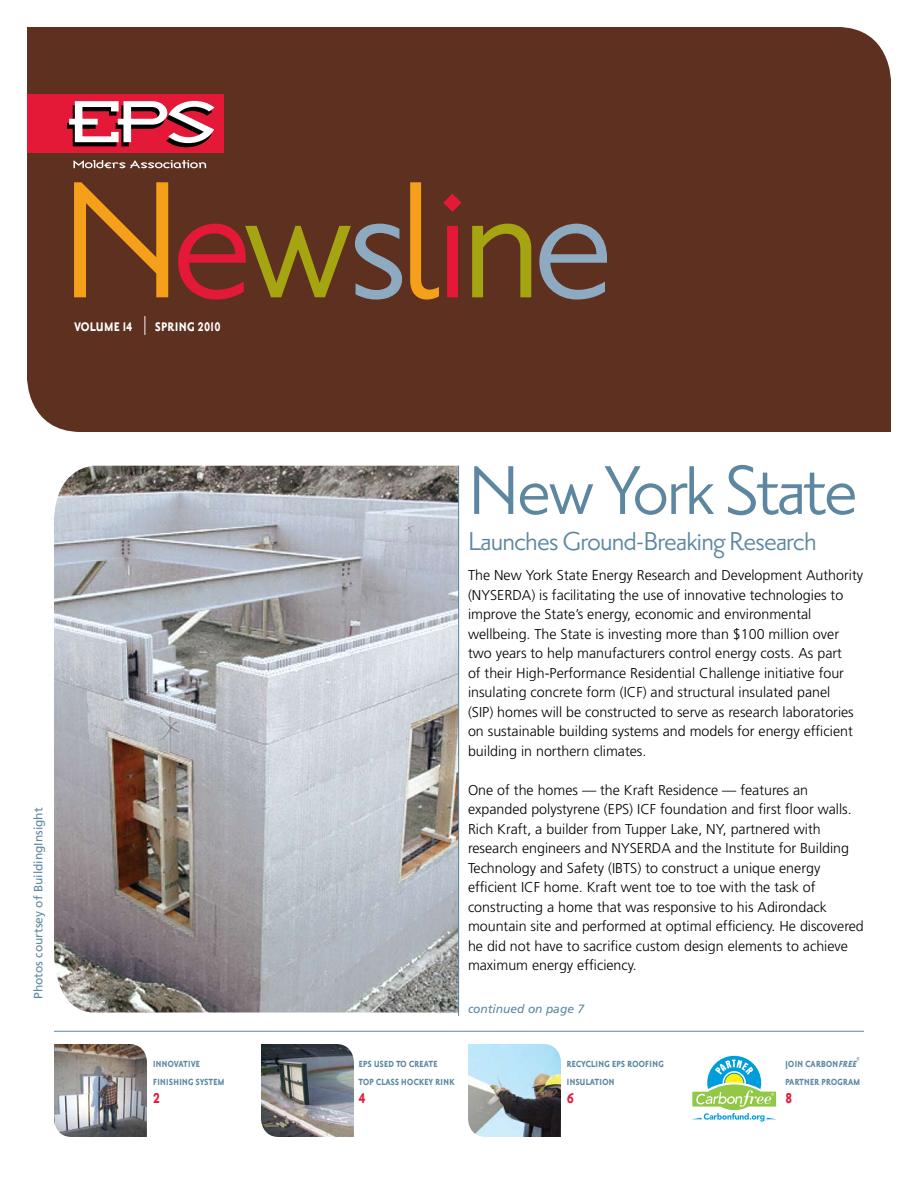
<style>
.page{position:relative;width:918px;height:1188px;background:#fff}
.page>*{position:absolute;margin:0;border:0;box-sizing:border-box;transform-origin:0 0}
.t1{font:202.5px "Priori San";letter-spacing:-.05em;color:#f5a01a}
.t2{font:84px "Priori San";letter-spacing:-.03em;color:#5d87a1}
.t3{font:31.5px "Priori San";letter-spacing:-.03em;color:#5d87a1}
.t4{font:24px "Priori San Bold SC";color:#e31937;scale:.8 1}
.t5{font:21px "Priori San Bold SC";letter-spacing:-.02em;color:#fff;scale:.8 1}
.t6{font:15px/18px "Priori San Bold SC";letter-spacing:-.02em;color:#5d87a1;scale:.8 1}
.t7{font:300 14.25px/19.5px "Frutiger";color:#000}
.t8{font:12px "Frutiger";color:#5d87a1}
.t9{font:italic 12px "Frutiger";color:#5d87a1}
.t10{font:6px "Myriad";color:#fff}
.s1{color:#e31937}
.s2{color:#a4a510}
.s3{color:#8daac0}
.s4{font-style:italic}
</style>
<div class="page">
<div style="left:27px;top:27px;width:864px;height:405px;background:#5d3020"></div>
<hr style="left:54px;top:1031px;width:810px;height:1px;background:#5d87a1">
<img style="left:54px;top:1044px;width:93px;height:93px">
<img style="left:261px;top:1044px;width:93px;height:93px">
<img style="left:468px;top:1044px;width:93px;height:93px">
<div style="left:27px;top:94px;width:197px;height:59px;background:#e31937"></div>
<svg style="left:67px;top:101px;width:148px;height:46px"></svg>
<svg style="left:74px;top:160px;width:132px;height:8px"></svg>
<img style="left:54px;top:466px;width:404px;height:546px">
<svg style="left:692px;top:1055px;width:85px;height:67px"></svg>
<hr style="left:458px;top:466px;width:1px;height:550px;background:#5d87a1">
<h1 class="t1" style="left:59px;top:134px;width:558px">N<span class="s1">e</span><span class="s2">w</span><span class="s3">s</span>l<span class="s1">i</span><span class="s2">n</span><span class="s3">e</span></h1>
<h3 class="t5" style="left:74px;top:314px;width:185px">volume 14 | spring 2010</h3>
<p class="t8" style="left:31px;top:999px;width:193px;rotate:-90deg">Photos courtsey of BuildingInsight</p>
<p class="t6" style="left:153px;top:1054px;width:91px">innovative finishing system</p>
<h3 class="t4" style="left:153px;top:1084px;width:11px">2</h3>
<h2 class="t2" style="left:468px;top:446px;width:392px">New York State</h2>
<h3 class="t3" style="left:468px;top:525px;width:350px">Launches Ground-Breaking Research</h3>
<p class="t7" style="left:468px;top:566px;width:397px">The New York State Energy Research and Development Authority (NYSERDA) is facilitating the use of innovative technologies to improve the State’s energy, economic and environmental wellbeing. The State is investing more than $100 million over two years to help manufacturers control energy costs. As part<br>of their High-Performance Residential Challenge initiative four insulating concrete form (ICF) and structural insulated panel<br>(SIP) homes will be constructed to serve as research laboratories on sustainable building systems and models for energy efficient building in northern climates.</p>
<p class="t7" style="left:468px;top:780px;width:397px">One of the homes — the Kraft Residence — features an expanded polystyrene (EPS) ICF foundation and first floor walls.<br>Rich Kraft, a builder from Tupper Lake, NY, partnered with research engineers and NYSERDA and the Institute for Building Technology and Safety (IBTS) to construct a unique energy efficient ICF home. Kraft went toe to toe with the task of constructing a home that was responsive to his Adirondack mountain site and performed at optimal efficiency. He discovered he did not have to sacrifice custom design elements to achieve maximum energy efficiency.</p>
<p class="t9" style="left:468px;top:1002px;width:118px">continued on page 7</p>
<p class="t6" style="left:358px;top:1054px;width:122px">eps used to create top class hockey rink</p>
<h3 class="t4" style="left:358px;top:1084px;width:10px">4</h3>
<p class="t6" style="left:566px;top:1054px;width:124px">recycling eps roofing insulation</p>
<h3 class="t4" style="left:566px;top:1084px;width:11px">6</h3>
<p class="t10" style="left:771px;top:1092px;width:5px">®</p>
<p class="t6" style="left:785px;top:1054px;width:95px">join carbon<span class="s4">free</span><sup>® </sup>partner program</p>
<h3 class="t4" style="left:785px;top:1084px;width:11px">8</h3>
</div>
